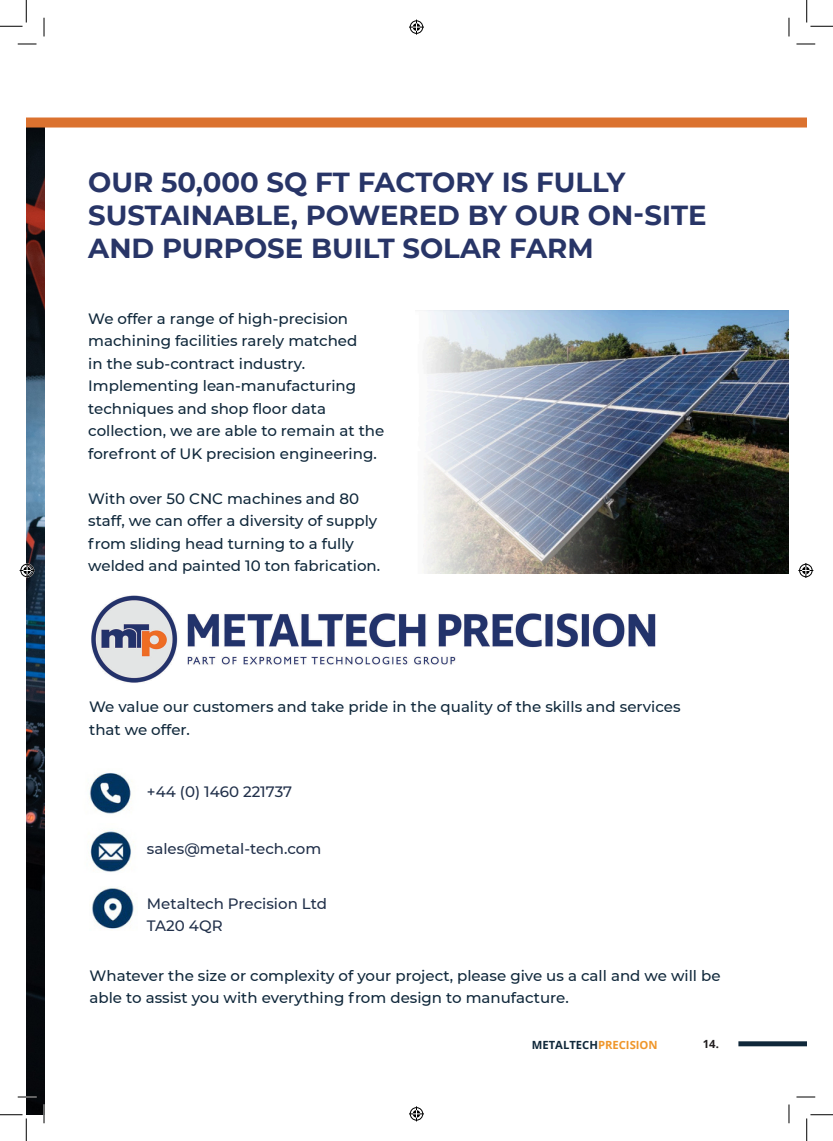
<style>
.page{position:relative;width:833px;height:1141px;background:#fff}
.page>*{position:absolute;margin:0;border:0;box-sizing:border-box;transform-origin:0 0}
.Title_01{font:700 27.5px/33px "Montserrat";color:#283567}
.Intro_text{font:500 15px/22.5px "Montserrat";color:#10283b}
.Intro_text-2{font:500 15px "Montserrat";color:#21304a}
.Text_03_Left{font:700 11.25px "Open Sans";color:#10283a}
.Text_03_Right{font:700 11.25px "Open Sans";color:#231f20}
.s1{color:#ef962a}
</style>
<div class="page">
<img style="left:26px;top:127px;width:18px;height:987px">
<div style="left:738px;top:1041px;width:68px;height:5px;background:#10283a"></div>
<svg style="left:26px;top:26px;width:780px;height:101px"></svg>
<img style="left:89px;top:773px;width:43px;height:41px">
<img style="left:90px;top:829px;width:44px;height:43px">
<img style="left:424px;top:311px;width:364px;height:262px">
<img style="left:91px;top:887px;width:43px;height:42px">
<img style="left:91px;top:595px;width:565px;height:88px">
<svg style="left:18px;top:43px;width:18px;height:2px"></svg>
<svg style="left:796px;top:43px;width:18px;height:2px"></svg>
<svg style="left:18px;top:1096px;width:18px;height:1px"></svg>
<svg style="left:796px;top:1096px;width:18px;height:1px"></svg>
<svg style="left:43px;top:18px;width:2px;height:18px"></svg>
<svg style="left:43px;top:1104px;width:2px;height:19px"></svg>
<svg style="left:787px;top:18px;width:2px;height:18px"></svg>
<svg style="left:788px;top:1104px;width:1px;height:19px"></svg>
<svg style="left:0;top:0;width:27px;height:27px"></svg>
<svg style="left:0;top:1114px;width:27px;height:26px"></svg>
<svg style="left:806px;top:0;width:26px;height:27px"></svg>
<svg style="left:806px;top:1114px;width:26px;height:26px"></svg>
<svg style="left:409px;top:20px;width:15px;height:15px"></svg>
<svg style="left:409px;top:1106px;width:15px;height:15px"></svg>
<svg style="left:20px;top:563px;width:15px;height:15px"></svg>
<svg style="left:798px;top:563px;width:14px;height:15px"></svg>
<p class="Title_01" style="left:88px;top:164px;width:538px">OUR 50,000 SQ FT FACTORY IS FULLY</p>
<p class="Title_01" style="left:88px;top:197px;width:619px">SUSTAINABLE, POWERED BY OUR ON-SITE<br>AND PURPOSE BUILT SOLAR FARM</p>
<p class="Intro_text" style="left:88px;top:306px;width:297px">We offer a range of high-precision machining facilities rarely matched<br>in the sub-contract industry.<br>Implementing lean-manufacturing techniques and shop floor data collection, we are able to remain at the forefront of UK precision engineering.</p>
<p class="Intro_text" style="left:88px;top:486px;width:293px">With over 50 CNC machines and 80 staff, we can offer a diversity of supply from sliding head turning to a fully welded and painted 10 ton fabrication.</p>
<p class="Intro_text" style="left:89px;top:695px;width:592px">We value our customers and take pride in the quality of the skills and services that we offer.</p>
<p class="Intro_text-2" style="left:147px;top:781px;width:146px">+44 (0) 1460 221737</p>
<p class="Intro_text-2" style="left:147px;top:838px;width:176px">sales@metal-tech.com</p>
<p class="Intro_text-2" style="left:147px;top:892px;width:181px">Metaltech Precision Ltd</p>
<p class="Intro_text-2" style="left:147px;top:915px;width:77px">TA20 4QR</p>
<p class="Intro_text" style="left:89px;top:963px;width:632px">Whatever the size or complexity of your project, please give us a call and we will be able to assist you with everything from design to manufacture.</p>
<p class="Text_03_Left" style="left:531px;top:1036px;width:127px">METALTECH<span class="s1">PRECISION</span></p>
<p class="Text_03_Right" style="left:702px;top:1035px;width:18px">14.</p>
</div>
